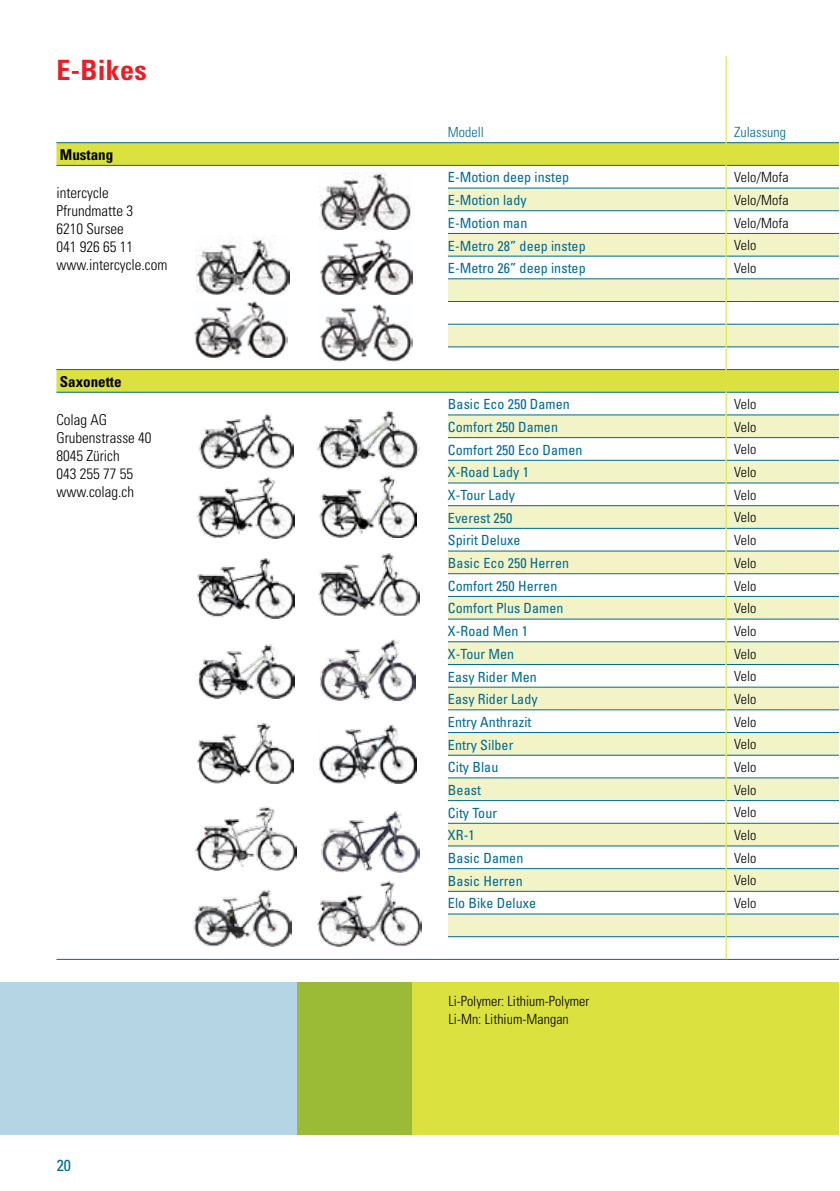
<style>
.page{position:relative;width:840px;height:1191px;background:#fff}
.page>*{position:absolute;margin:0;border:0;box-sizing:border-box;transform-origin:0 0}
.t1{font:700 condensed 28px "Univers";letter-spacing:.01em;color:#ed1d24}
.t2{font:condensed 16px "Univers";color:#006991}
.t3{font:300 condensed 15px/18px "Univers";color:#000}
.t4{font:700 condensed 15px "Univers";color:#000}
.t5{font:condensed 14px "Univers";letter-spacing:.005em;color:#006991}
.t6{font:300 condensed 14px/18px "Univers";letter-spacing:.005em;color:#000}
.t7{font:300 condensed 14px "Univers";letter-spacing:.005em;color:#006991}
</style>
<div class="page">
<div style="left:298px;top:981px;width:540px;height:153px;background:#dbe13e"></div>
<svg style="left:0;top:981px;width:412px;height:153px;background:#aeceb4"></svg>
<svg style="left:56px;top:143px;width:391px;height:249px"></svg>
<hr style="left:56px;top:165px;width:391px;height:1px;background:#006991">
<hr style="left:56px;top:369px;width:391px;height:1px;background:#006991">
<hr style="left:56px;top:392px;width:391px;height:1px;background:#006991">
<hr style="left:56px;top:959px;width:391px;height:1px;background:#006991">
<hr style="left:447px;top:959px;width:278px;height:1px;background:#006991">
<hr style="left:725px;top:959px;width:113px;height:1px;background:#006991">
<hr style="left:56px;top:142px;width:391px;height:1px;background:#006991">
<hr style="left:447px;top:142px;width:278px;height:1px;background:#006991">
<hr style="left:726px;top:142px;width:112px;height:1px;background:#006991">
<svg style="left:447px;top:143px;width:391px;height:816px"></svg>
<hr style="left:725px;top:56px;width:1px;height:87px;background:#dbe13e">
<img style="left:319px;top:476px;width:97px;height:61px">
<img style="left:196px;top:477px;width:98px;height:62px">
<img style="left:196px;top:558px;width:98px;height:60px">
<img style="left:197px;top:723px;width:96px;height:60px">
<img style="left:320px;top:640px;width:95px;height:60px">
<img style="left:321px;top:811px;width:98px;height:61px">
<img style="left:317px;top:881px;width:104px;height:65px">
<img style="left:319px;top:724px;width:97px;height:59px">
<img style="left:193px;top:890px;width:99px;height:56px">
<img style="left:195px;top:806px;width:101px;height:64px">
<img style="left:318px;top:553px;width:101px;height:62px">
<img style="left:198px;top:644px;width:96px;height:55px">
<img style="left:196px;top:236px;width:93px;height:59px">
<img style="left:319px;top:172px;width:94px;height:57px">
<img style="left:193px;top:300px;width:94px;height:57px">
<img style="left:319px;top:238px;width:94px;height:57px">
<img style="left:319px;top:305px;width:94px;height:56px">
<img style="left:316px;top:410px;width:104px;height:60px">
<img style="left:198px;top:413px;width:95px;height:55px">
<h1 class="t1" style="left:56px;top:53px;width:92px">E-Bikes</h1>
<p class="t4" style="left:60px;top:145px;width:55px">Mustang</p>
<p class="t3" style="left:56px;top:183px;width:112px">intercycle<br>Pfrundmatte 3<br>6210 Sursee<br>041 926 65 11 www.intercycle.com</p>
<p class="t4" style="left:60px;top:372px;width:63px">Saxonette</p>
<p class="t3" style="left:56px;top:410px;width:96px">Colag AG<br>Grubenstrasse 40<br>8045 Zürich<br>043 255 77 55 www.colag.ch</p>
<p class="t2" style="left:57px;top:1154px;width:16px">20</p>
<p class="t7" style="left:447px;top:124px;width:38px">Modell</p>
<p class="t7" style="left:733px;top:124px;width:53px">Zulassung</p>
<p class="t5" style="left:447px;top:169px;width:123px">E-Motion deep instep</p>
<p class="t6" style="left:733px;top:168px;width:56px">Velo/Mofa</p>
<p class="t5" style="left:447px;top:191px;width:80px">E-Motion lady</p>
<p class="t6" style="left:733px;top:191px;width:56px">Velo/Mofa</p>
<p class="t5" style="left:447px;top:214px;width:81px">E-Motion man</p>
<p class="t6" style="left:733px;top:213px;width:56px">Velo/Mofa</p>
<p class="t5" style="left:447px;top:237px;width:139px">E-Metro 28” deep instep</p>
<p class="t6" style="left:733px;top:236px;width:24px">Velo</p>
<p class="t5" style="left:447px;top:259px;width:139px">E-Metro 26” deep instep</p>
<p class="t6" style="left:733px;top:259px;width:24px">Velo</p>
<p class="t5" style="left:447px;top:395px;width:123px">Basic Eco 250 Damen</p>
<p class="t6" style="left:733px;top:395px;width:24px">Velo</p>
<p class="t5" style="left:447px;top:418px;width:111px">Comfort 250 Damen</p>
<p class="t6" style="left:733px;top:417px;width:24px">Velo</p>
<p class="t5" style="left:447px;top:441px;width:136px">Comfort 250 Eco Damen</p>
<p class="t6" style="left:733px;top:440px;width:24px">Velo</p>
<p class="t5" style="left:447px;top:463px;width:82px">X-Road Lady 1</p>
<p class="t6" style="left:733px;top:463px;width:24px">Velo</p>
<p class="t5" style="left:447px;top:486px;width:69px">X-Tour Lady</p>
<p class="t6" style="left:733px;top:485px;width:24px">Velo</p>
<p class="t5" style="left:447px;top:509px;width:66px">Everest 250</p>
<p class="t6" style="left:733px;top:508px;width:24px">Velo</p>
<p class="t5" style="left:447px;top:531px;width:74px">Spirit Deluxe</p>
<p class="t6" style="left:733px;top:531px;width:24px">Velo</p>
<p class="t5" style="left:447px;top:554px;width:123px">Basic Eco 250 Herren</p>
<p class="t6" style="left:733px;top:554px;width:24px">Velo</p>
<p class="t5" style="left:447px;top:577px;width:111px">Comfort 250 Herren</p>
<p class="t6" style="left:733px;top:576px;width:24px">Velo</p>
<p class="t5" style="left:447px;top:599px;width:117px">Comfort Plus Damen</p>
<p class="t6" style="left:733px;top:599px;width:24px">Velo</p>
<p class="t5" style="left:447px;top:622px;width:82px">X-Road Men 1</p>
<p class="t6" style="left:733px;top:622px;width:24px">Velo</p>
<p class="t5" style="left:447px;top:645px;width:68px">X-Tour Men</p>
<p class="t6" style="left:733px;top:644px;width:24px">Velo</p>
<p class="t5" style="left:447px;top:667px;width:90px">Easy Rider Men</p>
<p class="t6" style="left:733px;top:667px;width:24px">Velo</p>
<p class="t5" style="left:447px;top:690px;width:91px">Easy Rider Lady</p>
<p class="t6" style="left:733px;top:690px;width:24px">Velo</p>
<p class="t5" style="left:447px;top:713px;width:85px">Entry Anthrazit</p>
<p class="t6" style="left:733px;top:712px;width:24px">Velo</p>
<p class="t5" style="left:447px;top:735px;width:67px">Entry Silber</p>
<p class="t6" style="left:733px;top:735px;width:24px">Velo</p>
<p class="t5" style="left:447px;top:758px;width:52px">City Blau</p>
<p class="t6" style="left:733px;top:758px;width:24px">Velo</p>
<p class="t5" style="left:447px;top:781px;width:34px">Beast</p>
<p class="t6" style="left:733px;top:780px;width:24px">Velo</p>
<p class="t5" style="left:447px;top:803px;width:51px">City Tour</p>
<p class="t6" style="left:733px;top:803px;width:24px">Velo</p>
<p class="t5" style="left:447px;top:826px;width:28px">XR-1</p>
<p class="t6" style="left:733px;top:826px;width:24px">Velo</p>
<p class="t5" style="left:447px;top:849px;width:77px">Basic Damen</p>
<p class="t6" style="left:733px;top:848px;width:24px">Velo</p>
<p class="t5" style="left:447px;top:872px;width:76px">Basic Herren</p>
<p class="t6" style="left:733px;top:871px;width:24px">Velo</p>
<p class="t5" style="left:447px;top:894px;width:90px">Elo Bike Deluxe</p>
<p class="t6" style="left:733px;top:894px;width:24px">Velo</p>
<p class="t6" style="left:448px;top:992px;width:142px">Li-Polymer: Lithium-Polymer<br>Li-Mn: Lithium-Mangan</p>
</div>
